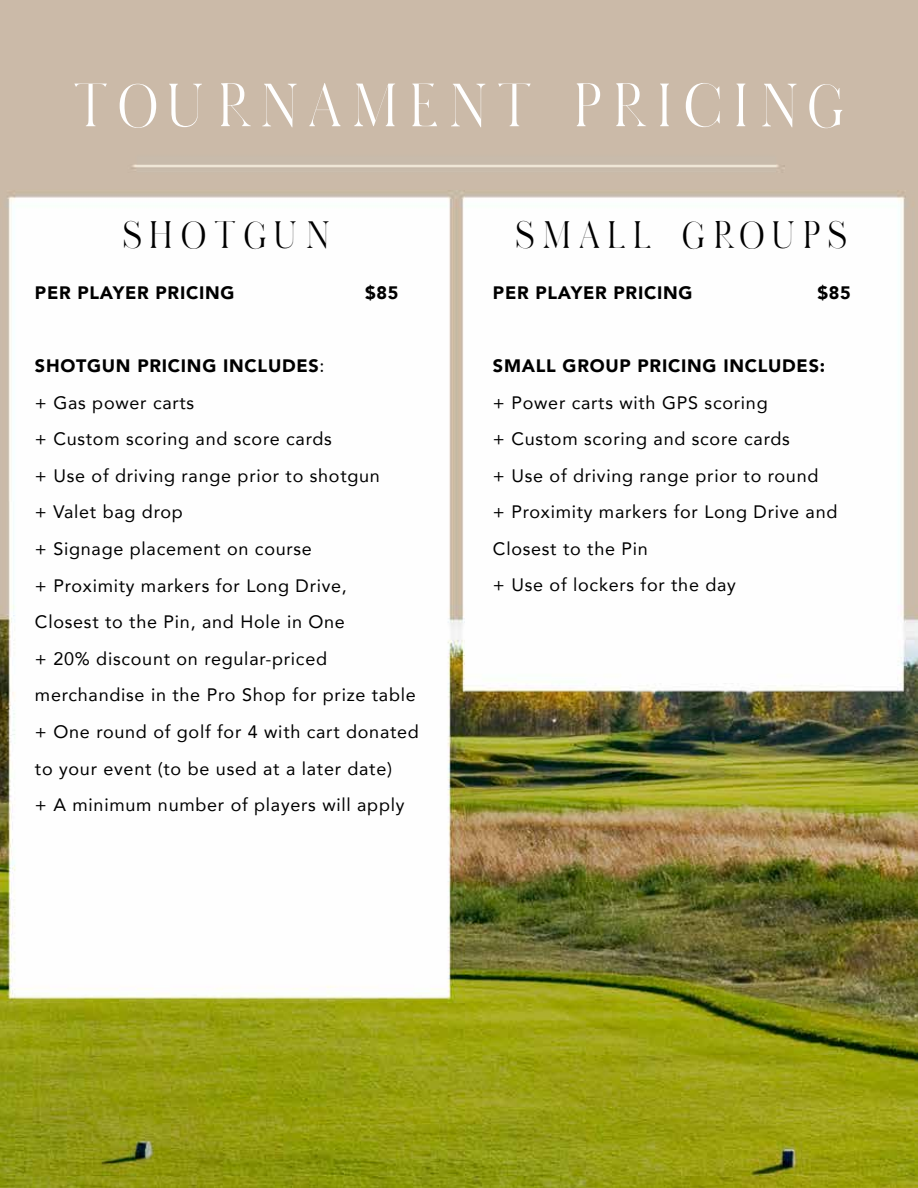
<style>
.page{position:relative;width:918px;height:1188px;background:#fff}
.page>*{position:absolute;margin:0;border:0;box-sizing:border-box;transform-origin:0 0}
.t1{font:72px "Dahlia";letter-spacing:.14em;color:#fff}
.t2{font:45px "Dahlia";letter-spacing:.18em;color:#000}
.t3{font:18px/36.6px "Avenir";letter-spacing:.04em;color:#000}
.t4{font:900 18px "Avenir";letter-spacing:.04em;color:#000}
.s1{font-weight:900}
</style>
<div class="page">
<img style="left:0;top:0;width:918px;height:1188px">
<h1 class="t1" style="left:73px;top:65px;width:772px">TOURNAMENT PRICING</h1>
<h2 class="t2" style="left:124px;top:210px;width:207px">SHOTGUN</h2>
<h2 class="t2" style="left:516px;top:210px;width:332px">SMALL GROUPS</h2>
<p class="t4" style="left:35px;top:277px;width:201px">PER PLAYER PRICING</p>
<p class="t4" style="left:365px;top:277px;width:35px">$85</p>
<p class="t4" style="left:493px;top:277px;width:201px">PER PLAYER PRICING</p>
<p class="t4" style="left:817px;top:277px;width:35px">$85</p>
<p class="t3" style="left:35px;top:347px;width:385px"><span class="s1">SHOTGUN PRICING INCLUDES</span>:<br>+ Gas power carts<br>+ Custom scoring and score cards<br>+ Use of driving range prior to shotgun<br>+ Valet bag drop<br>+ Signage placement on course<br>+ Proximity markers for Long Drive,<br>Closest to the Pin, and Hole in One<br>+ 20% discount on regular-priced merchandise in the Pro Shop for prize table + One round of golf for 4 with cart donated to your event (to be used at a later date)<br>+ A minimum number of players will apply</p>
<p class="t4" style="left:493px;top:350px;width:334px">SMALL GROUP PRICING INCLUDES:</p>
<p class="t3" style="left:493px;top:383px;width:346px">+ Power carts with GPS scoring<br>+ Custom scoring and score cards<br>+ Use of driving range prior to round<br>+ Proximity markers for Long Drive and<br>Closest to the Pin<br>+ Use of lockers for the day</p>
</div>
